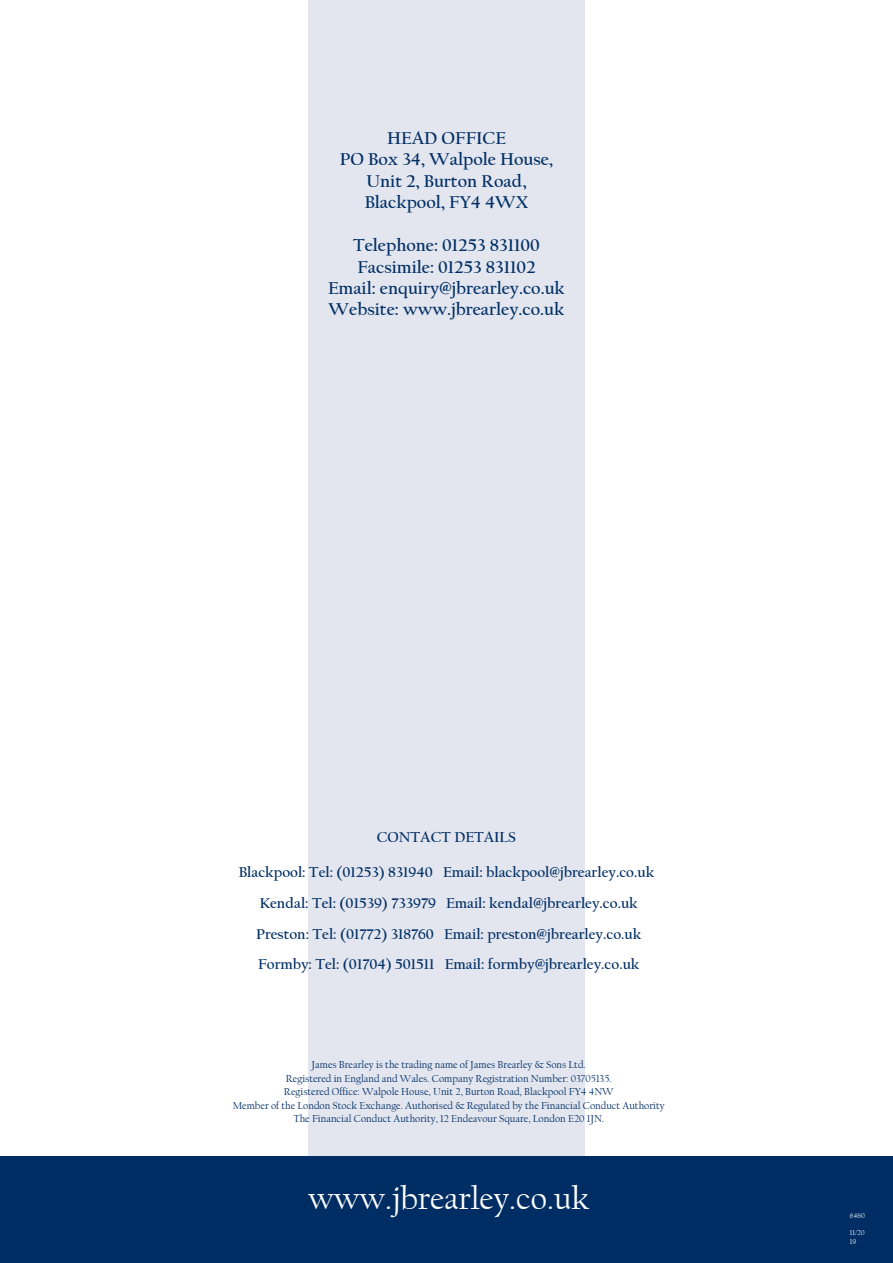
<style>
.page{position:relative;width:893px;height:1263px;background:#fff}
.page>*{position:absolute;margin:0;border:0;box-sizing:border-box;transform-origin:0 0}
.indented_text_1{font:33px "Californian FB";color:#fff}
.indented_text_1-2{font:700 18px/21.5px "Californian FB";color:#002e64}
.indented_text_1-3{font:700 15px/30.8px "Californian FB";color:#002e64;text-align:center}
.indented_text_1-4{font:10.5px/13.5px "Californian FB";color:#002e64;text-align:center}
.t1{font:7.5px/9px "Californian FB";color:#fff}
.s1{font-style:inherit}
.s2{color:#231f20}
</style>
<div class="page">
<div style="left:308px;top:0;width:277px;height:1263px;background:#e3e6ef"></div>
<div style="left:0;top:1157px;width:893px;height:106px;background:#002e64"></div>
<p class="indented_text_1-2" style="left:387px;top:127px;width:120px">HEAD OFFICE</p>
<p class="indented_text_1-2" style="left:340px;top:149px;width:215px;text-align:center">PO Box 34, Walpole House,<br>Unit 2, Burton Road,<br>Blackpool, FY4 4WX</p>
<p class="indented_text_1-2" style="left:353px;top:235px;width:188px">Telephone: 01253 831100<br>Facsimile: 01253 831102</p>
<p class="indented_text_1-2" style="left:328px;top:278px;width:238px">Email: enquiry@jbrearley.co.uk<br>Website: www.jbrearley.co.uk</p>
<p class="indented_text_1-3" style="left:377px;top:822px;width:141px">CONTACT DETAILS</p>
<p class="indented_text_1-3" style="left:239px;top:857px;width:417px">Blackpool: Tel: (01253) 831940 Email: blackpool@jbrearley.co.uk Kendal: Tel: (01539) 733979 Email: kendal@jbrearley.co.uk Preston: Tel: (01772) 318760 Email: preston@jbrearley.co.uk <span class="s1">Formby</span>: Tel: (01704) 501511 Email: <span class="s1">formby</span>@jbrearley.co.uk</p>
<p class="indented_text_1-4" style="left:233px;top:1058px;width:433px">James Brearley is the trading name of James Brearley &amp; Sons Ltd.<br>Registered in England and Wales. Company Registration Number: 03705135.<br>Registered Office: Walpole House, Unit 2, Burton Road, Blackpool FY4 4NW<br>Member of the London Stock Exchange. Authorised &amp; Regulated by the Financial Conduct Authority The Financial Conduct Authority, 12 Endeavour Square, London E20 1JN.</p>
<p class="indented_text_1" style="left:308px;top:1179px;width:283px">www.jbrearley.co.uk</p>
<p class="t1" style="left:850px;top:1211px;width:22px">6460 <span class="s2">–</span></p>
<p class="t1" style="left:850px;top:1228px;width:16px">11/20<br>19</p>
</div>
